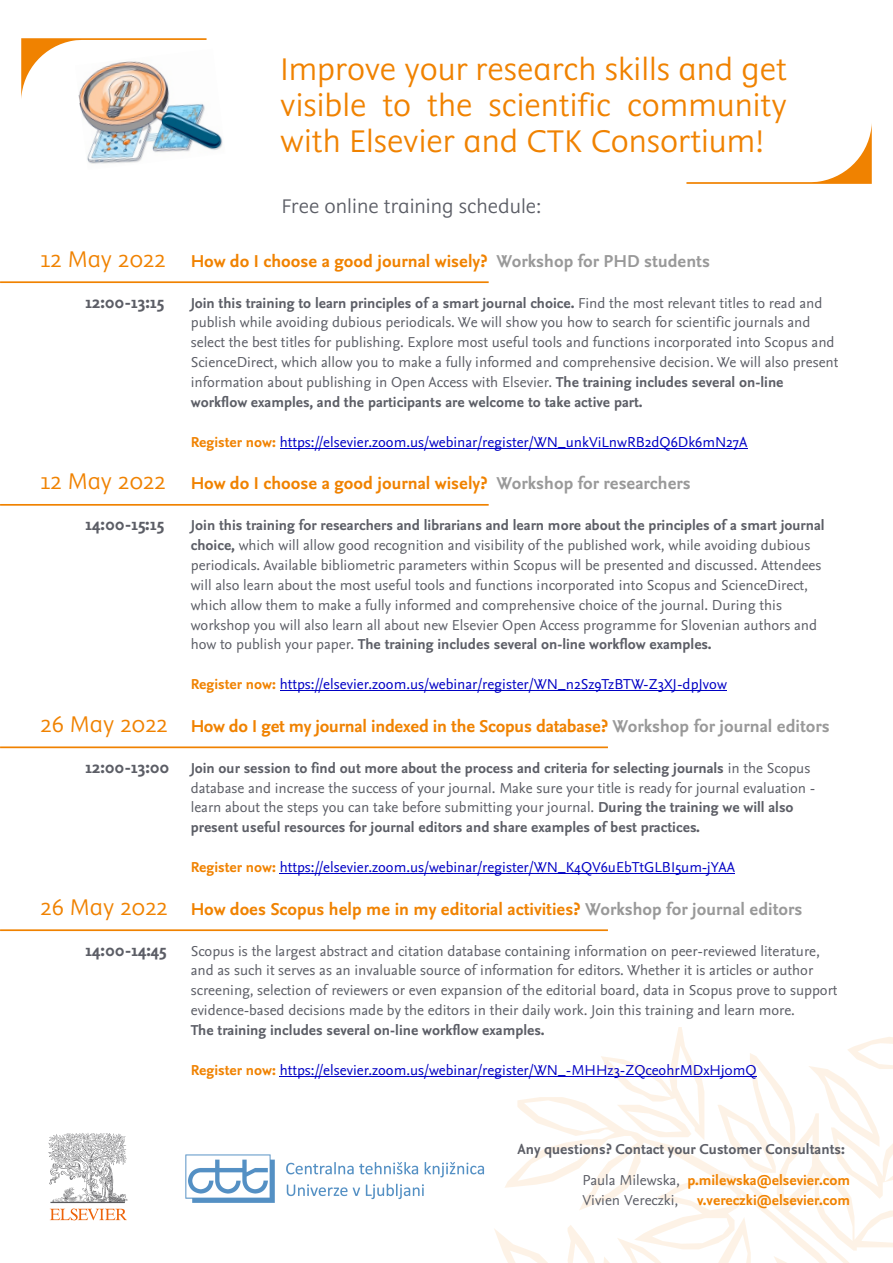
<style>
.page{position:relative;width:893px;height:1263px;background:#fff}
.page>*{position:absolute;margin:0;border:0;box-sizing:border-box;transform-origin:0 0}
.t1{font:300 35.7px/35.7px "Elsevier Display";color:#f08200;text-align:justify}
.t2{font:300 25.95px "Elsevier Display";color:#f08200}
.t3{font:300 22.5px "Elsevier Display";color:#5c5e66}
.t4{font:700 18px "Nexus Sans Pro";color:#f08200}
.t5{font:700 18px "Nexus Sans Pro";color:#999}
.t6{font:700 18px "Nexus Sans Pro";color:#5c5e66}
.t7{font:15px/19.8px "Nexus Sans Pro";color:#5c5e66}
.t8{font:700 15px/19.8px "Nexus Sans Pro";color:#5c5e66}
.t9{font:15px "Nexus Sans Pro";color:#0000c4}
.t10{font:700 15px/19.8px "Nexus Sans Pro";color:#f08200;text-align:right}
.s1{font-weight:700}
.s2{font-weight:700;color:#f08200}
.s3{color:#999}
.s4{font-weight:400}
</style>
<div class="page">
<img style="left:79px;top:99px;width:144px;height:65px">
<svg style="left:494px;top:1027px;width:399px;height:236px"></svg>
<svg style="left:48px;top:1133px;width:80px;height:87px"></svg>
<hr style="left:280px;top:448px;width:467px;height:1px;background:#0000c4">
<hr style="left:280px;top:690px;width:447px;height:1px;background:#0000c4">
<hr style="left:280px;top:873px;width:455px;height:1px;background:#0000c4">
<hr style="left:280px;top:1076px;width:477px;height:1px;background:#0000c4">
<hr style="left:0;top:281px;width:489px;height:2px;background:#f08200">
<img style="left:185px;top:1154px;width:300px;height:49px">
<svg style="left:686px;top:124px;width:186px;height:60px"></svg>
<hr style="left:0;top:504px;width:489px;height:2px;background:#f08200">
<hr style="left:0;top:746px;width:608px;height:2px;background:#f08200">
<hr style="left:0;top:929px;width:608px;height:2px;background:#f08200">
<svg style="left:21px;top:38px;width:186px;height:61px"></svg>
<h2 class="t2" style="left:41px;top:247px;width:126px">12 May 2022</h2>
<p class="t6" style="left:85px;top:294px;width:80px">12:00-13:15</p>
<h2 class="t2" style="left:41px;top:470px;width:126px">12 May 2022</h2>
<p class="t6" style="left:85px;top:517px;width:80px">14:00-15:15</p>
<h2 class="t2" style="left:41px;top:712px;width:129px">26 May 2022</h2>
<p class="t6" style="left:85px;top:759px;width:85px">12:00-13:00</p>
<h2 class="t2" style="left:41px;top:895px;width:129px">26 May 2022</h2>
<p class="t6" style="left:85px;top:942px;width:83px">14:00-14:45</p>
<h1 class="t1" style="left:280px;top:53px;width:508px">Improve your research skills and get visible to the scientific community with Elsevier and CTK Consortium!</h1>
<h3 class="t3" style="left:281px;top:196px;width:262px">Free online training schedule:</h3>
<p class="t4" style="left:191px;top:254px;width:298px">How do I choose a good journal wisely?</p>
<p class="t5" style="left:496px;top:254px;width:215px">Workshop for PHD students</p>
<p class="t7" style="left:191px;top:294px;width:649px"><span class="s1">Join this training to learn principles of a smart journal choice.</span> Find the most relevant titles to read and publish while avoiding dubious periodicals. We will show you how to search for scientific journals and select the best titles for publishing. Explore most useful tools and functions incorporated into Scopus and ScienceDirect, which allow you to make a fully informed and comprehensive decision. We will also present information about publishing in Open Access with Elsevier. <span class="s1">The training includes several on-line workflow examples, and the participants are welcome to take active part.</span></p>
<p class="t9" style="left:191px;top:436px;width:558px"><span class="s2">Register now:</span> https://elsevier.zoom.us/webinar/register/WN_unkViLnwRB2dQ6Dk6mN27A</p>
<p class="t4" style="left:191px;top:476px;width:298px">How do I choose a good journal wisely?</p>
<p class="t5" style="left:496px;top:476px;width:196px">Workshop for researchers</p>
<p class="t7" style="left:191px;top:517px;width:635px"><span class="s1">Join this training for researchers and librarians and learn more about the principles of a smart journal choice,</span> which will allow good recognition and visibility of the published work, while avoiding dubious periodicals. Available bibliometric parameters within Scopus will be presented and discussed. Attendees will also learn about the most useful tools and functions incorporated into Scopus and ScienceDirect, which allow them to make a fully informed and comprehensive choice of the journal. During this workshop you will also learn all about new Elsevier Open Access programme for Slovenian authors and how to publish your paper. <span class="s1">The training includes several on-line workflow examples.</span></p>
<p class="t9" style="left:191px;top:678px;width:538px"><span class="s2">Register now:</span> https://elsevier.zoom.us/webinar/register/WN_n2Sz9TzBTW-Z3XJ-dpJvow</p>
<p class="t4" style="left:191px;top:719px;width:640px">How do I get my journal indexed in the Scopus database? <span class="s3">Workshop for journal editors</span></p>
<p class="t8" style="left:191px;top:759px;width:626px">Join our session to find out more about the process and criteria for selecting journals <span class="s4">in the Scopus database and increase the success of your journal. Make sure your title is ready for journal evaluation - learn about the steps you can take before submitting your journal.</span> During the training we will also present useful resources for journal editors and share examples of best practices.</p>
<p class="t9" style="left:191px;top:861px;width:546px"><span class="s2">Register now:</span> https://elsevier.zoom.us/webinar/register/WN_K4QV6uEbTtGLBI5um-jYAA</p>
<p class="t4" style="left:191px;top:901px;width:613px">How does Scopus help me in my editorial activities? <span class="s3">Workshop for journal editors</span></p>
<p class="t7" style="left:191px;top:942px;width:648px">Scopus is the largest abstract and citation database containing information on peer-reviewed literature, and as such it serves as an invaluable source of information for editors. Whether it is articles or author screening, selection of reviewers or even expansion of the editorial board, data in Scopus prove to support evidence-based decisions made by the editors in their daily work. Join this training and learn more.</p>
<p class="t8" style="left:191px;top:1022px;width:355px">The training includes several on-line workflow examples.</p>
<p class="t9" style="left:191px;top:1064px;width:567px"><span class="s2">Register now:</span> https://elsevier.zoom.us/webinar/register/WN_-MHHz3-ZQceohrMDxHj0mQ</p>
<p class="t8" style="left:518px;top:1141px;width:329px">Any questions? Contact your Customer Consultants:</p>
<p class="t7" style="left:582px;top:1171px;width:99px">Paula Milewska,<br>Vivien Vereczki,</p>
<p class="t10" style="left:687px;top:1171px;width:164px">p.milewska@elsevier.com v.vereczki@elsevier.com</p>
</div>
